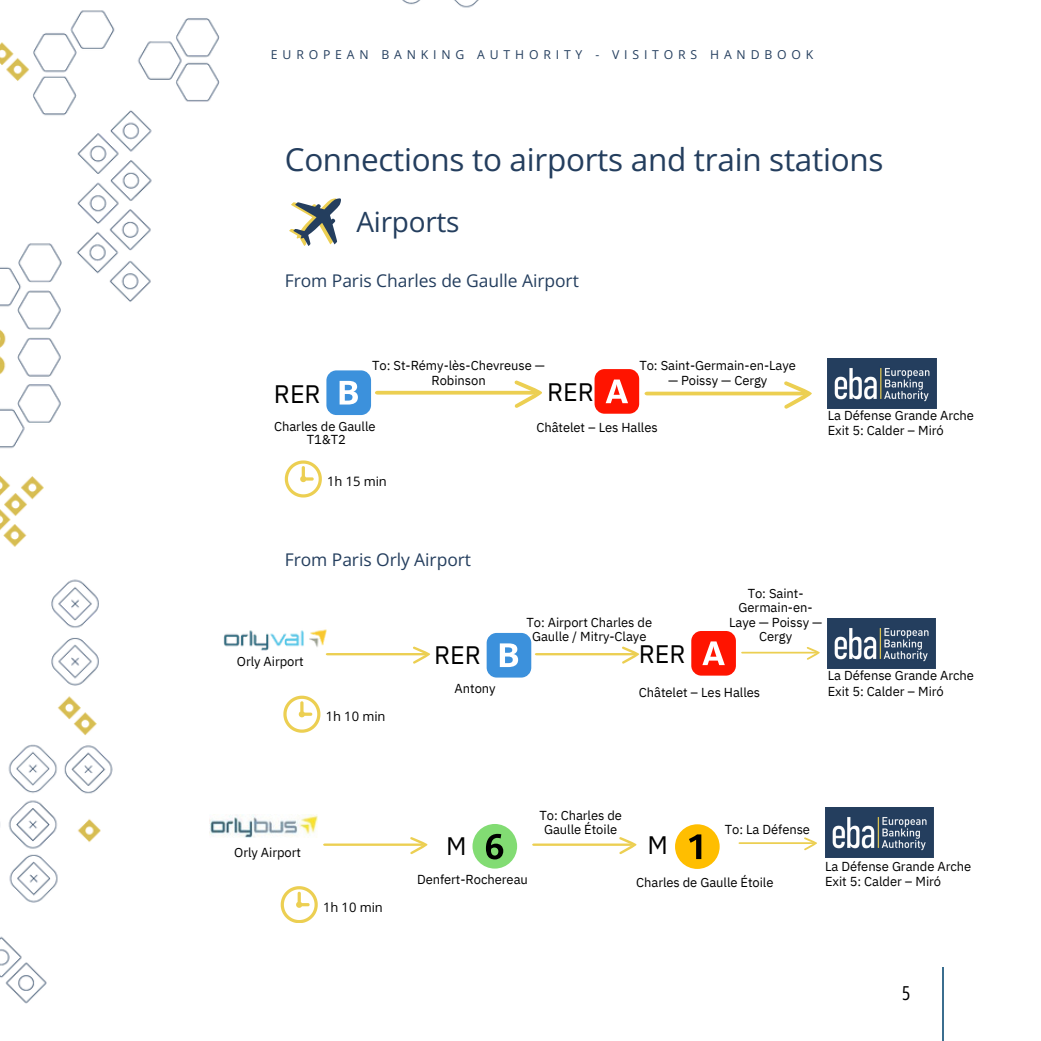
<style>
.page{position:relative;width:1041px;height:1041px;background:#fff}
.page>*{position:absolute;margin:0;border:0;box-sizing:border-box;transform-origin:0 0}
.t1{font:31.5px "Open Sans";letter-spacing:-.01em;color:#243e5e}
.t2{font:28px "Open Sans";letter-spacing:-.01em;color:#243e5e}
.t3{font:25.2px "IBM Plex Sans";letter-spacing:-.005em;color:#000}
.t4{font:19.25px "Open Sans Condensed";color:#000}
.t5{font:17.5px "Open Sans";letter-spacing:-.005em;color:#243e5e}
.t6{font:12.95px/14.3px "IBM Plex Sans";letter-spacing:-.005em;color:#000;text-align:center}
.t7{font:12.95px "Open Sans";letter-spacing:-.005em;color:#000}
.t8{font:12.25px "Open Sans";letter-spacing:.395em;color:#243e5e}
</style>
<div class="page">
<hr style="left:942px;top:967px;width:2px;height:74px;background:#3b6e8f">
<img style="left:0;top:579px;width:113px;height:425px">
<img style="left:0;top:0;width:479px;height:547px">
<img style="left:210px;top:815px;width:108px;height:22px">
<img style="left:223px;top:629px;width:104px;height:22px">
<svg style="left:289px;top:198px;width:51px;height:48px"></svg>
<div style="left:326px;top:370px;width:45px;height:45px;background:#3c91dc;border-radius:10px"></div>
<svg style="left:340px;top:381px;width:18px;height:23px"></svg>
<svg style="left:375px;top:380px;width:167px;height:28px"></svg>
<div style="left:594px;top:369px;width:45px;height:45px;background:#ff1400;border-radius:10px"></div>
<svg style="left:606px;top:379px;width:22px;height:24px"></svg>
<svg style="left:644px;top:381px;width:167px;height:28px"></svg>
<svg style="left:285px;top:460px;width:36px;height:37px"></svg>
<div style="left:487px;top:633px;width:44px;height:44px;background:#3c91dc;border-radius:10px"></div>
<svg style="left:500px;top:643px;width:18px;height:24px"></svg>
<svg style="left:535px;top:646px;width:104px;height:17px"></svg>
<div style="left:691px;top:631px;width:45px;height:45px;background:#ff1400;border-radius:10px"></div>
<svg style="left:702px;top:641px;width:23px;height:24px"></svg>
<svg style="left:741px;top:647px;width:79px;height:13px"></svg>
<svg style="left:283px;top:696px;width:37px;height:36px"></svg>
<svg style="left:326px;top:646px;width:104px;height:17px"></svg>
<svg style="left:532px;top:837px;width:104px;height:17px"></svg>
<svg style="left:738px;top:837px;width:79px;height:13px"></svg>
<svg style="left:281px;top:886px;width:36px;height:37px"></svg>
<svg style="left:323px;top:837px;width:104px;height:17px"></svg>
<div style="left:472px;top:824px;width:45px;height:44px;background:#82dc73;border-radius:50%"></div>
<svg style="left:486px;top:834px;width:17px;height:25px"></svg>
<div style="left:675px;top:824px;width:45px;height:45px;background:#ffbe00;border-radius:50%"></div>
<svg style="left:689px;top:834px;width:12px;height:25px"></svg>
<img style="left:828px;top:358px;width:109px;height:50px">
<img style="left:827px;top:619px;width:109px;height:50px">
<img style="left:825px;top:807px;width:109px;height:50px">
<p class="t8" style="left:271px;top:46px;width:544px">EUROPEAN BANKING AUTHORITY - VISITORS HANDBOOK</p>
<h4 class="t1" style="left:285px;top:138px;width:600px">Connections to airports and train stations</h4>
<p class="t2" style="left:356px;top:202px;width:105px">Airports</p>
<p class="t5" style="left:285px;top:268px;width:296px">From Paris Charles de Gaulle Airport</p>
<h2 class="t6" style="left:372px;top:358px;width:174px">To: St-Rémy-lès-Chevreuse —<br>Robinson</h2>
<h4 class="t3" style="left:274px;top:377px;width:48px">RER</h4>
<p class="t3" style="left:547px;top:375px;width:48px">RER</p>
<p class="t6" style="left:639px;top:358px;width:158px">To: Saint-Germain-en-Laye</p>
<p class="t6" style="left:668px;top:373px;width:101px">— Poissy — Cergy</p>
<p class="t6" style="left:274px;top:419px;width:103px">Charles de Gaulle</p>
<p class="t6" style="left:307px;top:432px;width:41px">T1&amp;T2</p>
<p class="t7" style="left:327px;top:472px;width:61px">1h 15 min</p>
<p class="t5" style="left:285px;top:548px;width:188px">From Paris Orly Airport</p>
<p class="t6" style="left:536px;top:420px;width:123px">Châtelet – Les Halles</p>
<p class="t6" style="left:828px;top:408px;width:148px">La Défense Grande Arche</p>
<p class="t6" style="left:828px;top:423px;width:118px">Exit 5: Calder – Miró</p>
<p class="t6" style="left:237px;top:654px;width:68px">Orly Airport</p>
<p class="t7" style="left:326px;top:707px;width:61px">1h 10 min</p>
<p class="t6" style="left:729px;top:586px;width:95px">To: Saint-<br>Germain-en-<br>Laye — Poissy —<br>Cergy</p>
<p class="t6" style="left:526px;top:614px;width:127px">To: Airport Charles de</p>
<p class="t6" style="left:532px;top:629px;width:116px">Gaulle / Mitry-Claye</p>
<h2 class="t3" style="left:434px;top:638px;width:48px">RER</h2>
<p class="t3" style="left:639px;top:637px;width:48px">RER</p>
<p class="t6" style="left:455px;top:681px;width:43px">Antony</p>
<p class="t6" style="left:828px;top:668px;width:148px">La Défense Grande Arche</p>
<h2 class="t6" style="left:828px;top:683px;width:118px">Exit 5: Calder – Miró</h2>
<p class="t6" style="left:639px;top:684px;width:123px">Châtelet – Les Halles</p>
<p class="t6" style="left:234px;top:844px;width:68px">Orly Airport</p>
<p class="t7" style="left:323px;top:898px;width:61px">1h 10 min</p>
<p class="t6" style="left:539px;top:807px;width:84px">To: Charles de</p>
<p class="t6" style="left:544px;top:822px;width:75px">Gaulle Étoile</p>
<p class="t6" style="left:725px;top:822px;width:87px">To: La Défense</p>
<p class="t3" style="left:446px;top:829px;width:22px">M</p>
<p class="t3" style="left:647px;top:828px;width:22px">M</p>
<p class="t6" style="left:417px;top:872px;width:112px">Denfert-Rochereau</p>
<p class="t6" style="left:636px;top:875px;width:139px">Charles de Gaulle Étoile</p>
<p class="t6" style="left:825px;top:859px;width:148px">La Défense Grande Arche</p>
<p class="t6" style="left:825px;top:874px;width:118px">Exit 5: Calder – Miró</p>
<p class="t4" style="left:902px;top:979px;width:10px">5</p>
</div>
